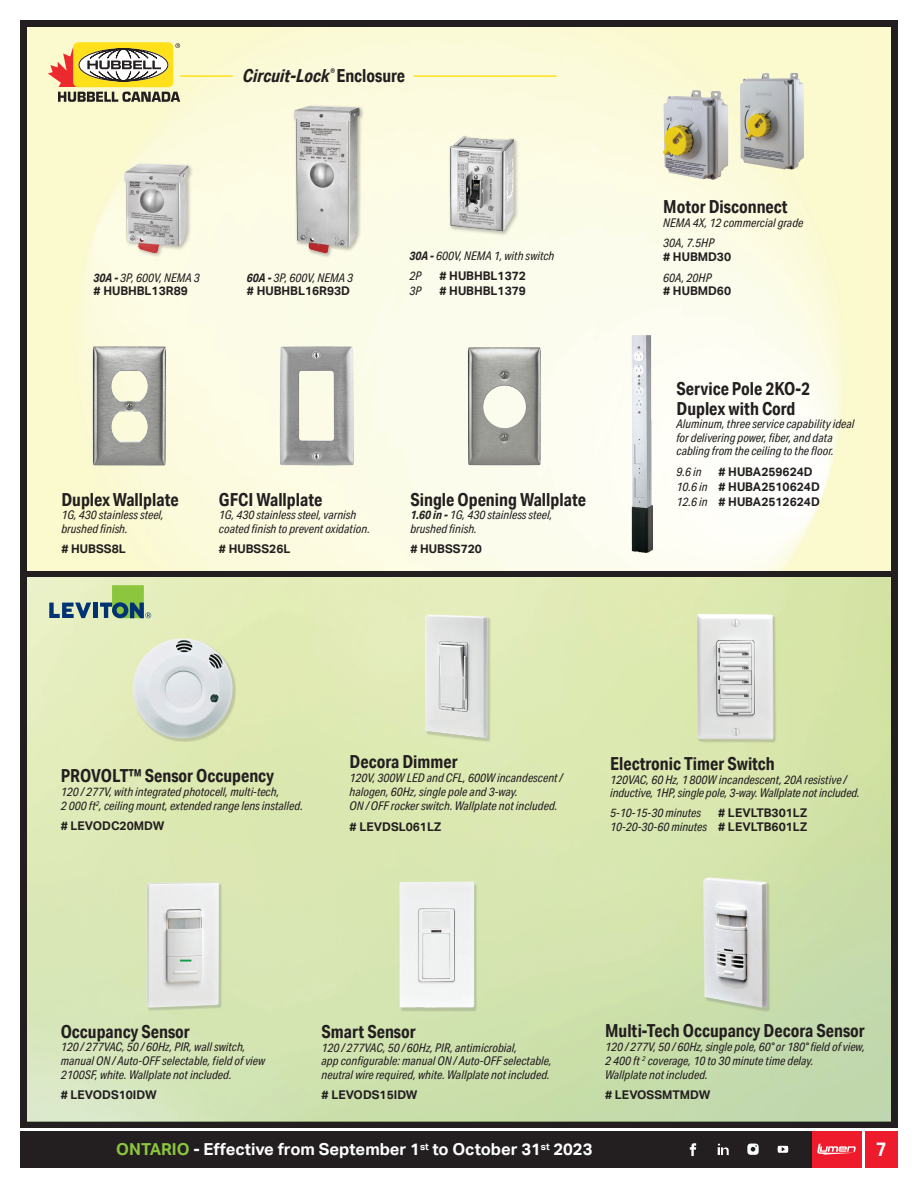
<style>
.page{position:relative;width:918px;height:1188px;background:#fff}
.page>*{position:absolute;margin:0;border:0;box-sizing:border-box;transform-origin:0 0}
.t1{font:700 19.5px "Aktiv Grotesk";color:#fff;scale:.9 1}
.Nom_produit-T1{font:700 18px/19.5px "Aktiv Grotesk Cd";color:#231f20}
.t2{font:italic 700 18px "Aktiv Grotesk Cd";color:#231f20}
.CODE{font:700 18px "Aktiv Grotesk Cd";color:#231f20}
.t3{font:700 16.5px "Aktiv Grotesk";color:#fff}
.CODE-2{font:italic 12px/13.5px "Aktiv Grotesk Cd";color:#231f20}
.Description-italic{font:italic 12px/13.8px "Aktiv Grotesk Cd";color:#231f20}
.Nom_produit-T1-2{font:italic 12px/13.6px "Aktiv Grotesk Cd";color:#231f20}
.Nom_produit-T1-3{font:700 12px "Aktiv Grotesk";color:#231f20}
.CODE-3{font:700 12px "Aktiv Grotesk";color:#231f20}
.Description-italic-2{font:700 12px "Aktiv Grotesk";color:#231f20}
.s1{font-style:normal}
.s2{font-weight:700}
.s3{font-family:"Aktiv Grotesk";font-weight:700;font-style:normal}
.s4{font-family:"Aktiv Grotesk Cd";font-weight:400;font-style:italic}
.s5{color:#8bc63e}
</style>
<div class="page">
<div style="left:20px;top:1131px;width:792px;height:37px;background:#231f20"></div>
<div style="left:865px;top:1131px;width:33px;height:37px;background:#ee1b2c"></div>
<div style="left:812px;top:1131px;width:49px;height:37px;background:#ee1b2c"></div>
<svg style="left:817px;top:1144px;width:39px;height:11px"></svg>
<svg style="left:777px;top:1145px;width:12px;height:8px"></svg>
<svg style="left:690px;top:1143px;width:6px;height:13px"></svg>
<svg style="left:717px;top:1143px;width:12px;height:13px"></svg>
<svg style="left:747px;top:1144px;width:12px;height:11px"></svg>
<div style="left:20px;top:20px;width:878px;height:1108px;background:#231f20"></div>
<img style="left:27px;top:578px;width:864px;height:543px">
<img style="left:27px;top:27px;width:864px;height:543px">
<svg style="left:49px;top:603px;width:42px;height:15px"></svg>
<hr style="left:93px;top:603px;width:4px;height:15px;background:#013374">
<svg style="left:100px;top:585px;width:51px;height:33px;background:#84ac75"></svg>
<hr style="left:180px;top:75px;width:53px;height:2px;background:#ffe01b">
<hr style="left:413px;top:75px;width:144px;height:2px;background:#ffe01b">
<div style="left:293px;top:104px;width:71px;height:154px;background:#231f20;opacity:.3"></div>
<img style="left:294px;top:106px;width:49px;height:147px">
<div style="left:448px;top:134px;width:71px;height:102px;background:#231f20;opacity:.3"></div>
<img style="left:450px;top:136px;width:62px;height:96px">
<div style="left:123px;top:162px;width:71px;height:96px;background:#231f20;opacity:.3"></div>
<img style="left:125px;top:164px;width:64px;height:89px">
<img style="left:740px;top:73px;width:64px;height:97px">
<img style="left:663px;top:90px;width:65px;height:90px">
<img style="left:631px;top:335px;width:22px;height:218px">
<img style="left:92px;top:346px;width:74px;height:120px">
<img style="left:280px;top:346px;width:74px;height:120px">
<img style="left:468px;top:347px;width:73px;height:119px">
<div style="left:73px;top:42px;width:100px;height:45px;background:#fde74f;border-radius:5px"></div>
<svg style="left:48px;top:43px;width:132px;height:59px;background:#cdb778"></svg>
<div style="left:133px;top:639px;width:103px;height:103px;background:#6c6d70;opacity:.28"></div>
<div style="left:133px;top:638px;width:100px;height:101px;background:#fff;opacity:.75"></div>
<div style="left:425px;top:616px;width:66px;height:126px;background:#6c6d70;opacity:.28"></div>
<div style="left:424px;top:613px;width:66px;height:127px;background:#fff;opacity:.75"></div>
<div style="left:704px;top:878px;width:66px;height:134px;background:#6c6d70;opacity:.28"></div>
<div style="left:702px;top:876px;width:66px;height:132px;background:#fff;opacity:.75"></div>
<div style="left:697px;top:615px;width:80px;height:129px;background:#6c6d70;opacity:.28"></div>
<div style="left:696px;top:613px;width:78px;height:128px;background:#fff;opacity:.75"></div>
<div style="left:400px;top:883px;width:78px;height:129px;background:#bfcca3"></div>
<div style="left:398px;top:880px;width:78px;height:129px;background:#fff;opacity:.75"></div>
<div style="left:147px;top:883px;width:75px;height:129px;background:#6c6d70;opacity:.28"></div>
<div style="left:145px;top:882px;width:75px;height:126px;background:#fff;opacity:.75"></div>
<p class="t2" style="left:243px;top:65px;width:164px">Circuit-Lock<sup>®</sup> <span class="s1">Enclosure</span></p>
<p class="Description-italic" style="left:94px;top:270px;width:108px"><span class="s2">30A -</span> 3P, 600V, NEMA 3</p>
<p class="Nom_produit-T1-3" style="left:94px;top:284px;width:96px"># HUBHBL13R89</p>
<p class="Description-italic" style="left:247px;top:270px;width:108px"><span class="s2">60A -</span> 3P, 600V, NEMA 3</p>
<p class="Nom_produit-T1-3" style="left:247px;top:284px;width:105px"># HUBHBL16R93D</p>
<p class="CODE-2" style="left:410px;top:249px;width:146px"><span class="s2">30A -</span> 600V, NEMA 1, with switch</p>
<p class="CODE-2" style="left:410px;top:269px;width:13px">2P</p>
<p class="Nom_produit-T1-3" style="left:440px;top:269px;width:88px"># HUBHBL1372</p>
<p class="CODE-2" style="left:410px;top:284px;width:13px">3P</p>
<p class="Nom_produit-T1-3" style="left:440px;top:284px;width:88px"># HUBHBL1379</p>
<p class="Nom_produit-T1" style="left:663px;top:196px;width:126px">Motor Disconnect</p>
<p class="CODE-2" style="left:663px;top:216px;width:142px">NEMA 4X, 12 commercial grade</p>
<p class="CODE-2" style="left:663px;top:236px;width:69px">30A, 7.5HP<br><span class="s3"># HUBMD30</span></p>
<p class="CODE-2" style="left:663px;top:270px;width:69px">60A, 20HP<br><span class="s3"># HUBMD60</span></p>
<p class="Nom_produit-T1" style="left:676px;top:379px;width:135px">Service Pole 2KO-2<br>Duplex with Cord</p>
<p class="CODE-2" style="left:676px;top:417px;width:180px">Aluminum, three service capability ideal for delivering power, fiber, and data cabling from the ceiling to the floor.</p>
<p class="CODE-2" style="left:676px;top:464px;width:27px">9.6 in</p>
<p class="Nom_produit-T1-3" style="left:718px;top:464px;width:96px"># HUBA259624D</p>
<p class="Nom_produit-T1-3" style="left:676px;top:479px;width:145px"><span class="s4">10.6 in</span> # HUBA2510624D</p>
<p class="Nom_produit-T1" style="left:219px;top:489px;width:105px">GFCI Wallplate</p>
<p class="CODE-2" style="left:219px;top:508px;width:153px">1G, 430 stainless steel, varnish coated finish to prevent oxidation.</p>
<p class="CODE-3" style="left:219px;top:542px;width:73px"># HUBSS26L</p>
<p class="Nom_produit-T1" style="left:410px;top:489px;width:177px">Single Opening Wallplate</p>
<p class="CODE-2" style="left:410px;top:508px;width:144px"><span class="s2">1.60 in -</span> 1G, 430 stainless steel, brushed finish.</p>
<p class="CODE-3" style="left:410px;top:542px;width:73px"># HUBSS720</p>
<p class="Nom_produit-T1" style="left:61px;top:489px;width:119px">Duplex Wallplate</p>
<p class="Nom_produit-T1-3" style="left:676px;top:494px;width:145px"><span class="s4">12.6 in</span> # HUBA2512624D</p>
<p class="CODE-2" style="left:61px;top:508px;width:104px">1G, 430 stainless steel, brushed finish.</p>
<p class="CODE-3" style="left:61px;top:542px;width:66px"># HUBSS8L</p>
<p class="Nom_produit-T1" style="left:61px;top:766px;width:215px">PROVOLT™ Sensor Occupency</p>
<p class="Nom_produit-T1-2" style="left:61px;top:785px;width:220px">120 / 277V, with integrated photocell, multi-tech,</p>
<p class="Nom_produit-T1-2" style="left:61px;top:799px;width:244px">2 000 ft<sup>2</sup>, ceiling mount, extended range lens installed.</p>
<p class="CODE-3" style="left:61px;top:819px;width:105px"># LEVODC20MDW</p>
<p class="Nom_produit-T1" style="left:350px;top:752px;width:110px">Decora Dimmer</p>
<p class="Description-italic" style="left:350px;top:771px;width:215px">120V, 300W LED and CFL, 600W incandescent / halogen, 60Hz, single pole and 3-way.<br>ON / OFF rocker switch. Wallplate not included.</p>
<p class="CODE-3" style="left:350px;top:820px;width:93px"># LEVDSL061LZ</p>
<p class="Nom_produit-T1" style="left:610px;top:754px;width:166px">Electronic Timer Switch</p>
<p class="CODE-2" style="left:610px;top:772px;width:251px">120VAC, 60 Hz, 1 800W incandescent, 20A resistive / inductive, 1HP, single pole, 3-way. Wallplate not included.</p>
<p class="CODE-2" style="left:610px;top:806px;width:92px">5-10-15-30 minutes</p>
<p class="CODE-3" style="left:718px;top:806px;width:91px"># LEVLTB301LZ</p>
<p class="CODE-2" style="left:610px;top:820px;width:199px">10-20-30-60 minutes <span class="s3"># LEVLTB601LZ</span></p>
<p class="Nom_produit-T1" style="left:61px;top:1022px;width:131px">Occupancy Sensor</p>
<p class="Nom_produit-T1-2" style="left:61px;top:1040px;width:206px">120 / 277VAC, 50 / 60Hz, PIR, wall switch, manual ON / Auto-OFF selectable, field of view<br>2100SF, white. Wallplate not included.</p>
<p class="Nom_produit-T1-3" style="left:61px;top:1088px;width:98px"># LEVODS10IDW</p>
<p class="CODE" style="left:322px;top:1021px;width:96px">Smart Sensor</p>
<p class="CODE-2" style="left:322px;top:1041px;width:232px">120 / 277VAC, 50 / 60Hz, PIR, antimicrobial,<br>app configurable: manual ON / Auto-OFF selectable, neutral wire required, white. Wallplate not included.</p>
<p class="CODE-3" style="left:322px;top:1088px;width:98px"># LEVODS15IDW</p>
<p class="Nom_produit-T1" style="left:605px;top:1021px;width:261px">Multi-Tech Occupancy Decora Sensor</p>
<p class="Description-italic" style="left:605px;top:1040px;width:261px">120 / 277V, 50 / 60Hz, single pole, 60° or 180° field of view,<br>2 400 ft <sup>2</sup> coverage, 10 to 30 minute time delay.<br>Wallplate not included.</p>
<p class="Description-italic-2" style="left:605px;top:1088px;width:107px"># LEVOSSMTMDW</p>
<h3 class="t3" style="left:116px;top:1140px;width:478px"><span class="s5">ONTARIO</span> - Effective from September 1<sup>st</sup> to October 31<sup>st</sup> 2023</h3>
<h1 class="t1" style="left:876px;top:1138px;width:13px">7</h1>
</div>
